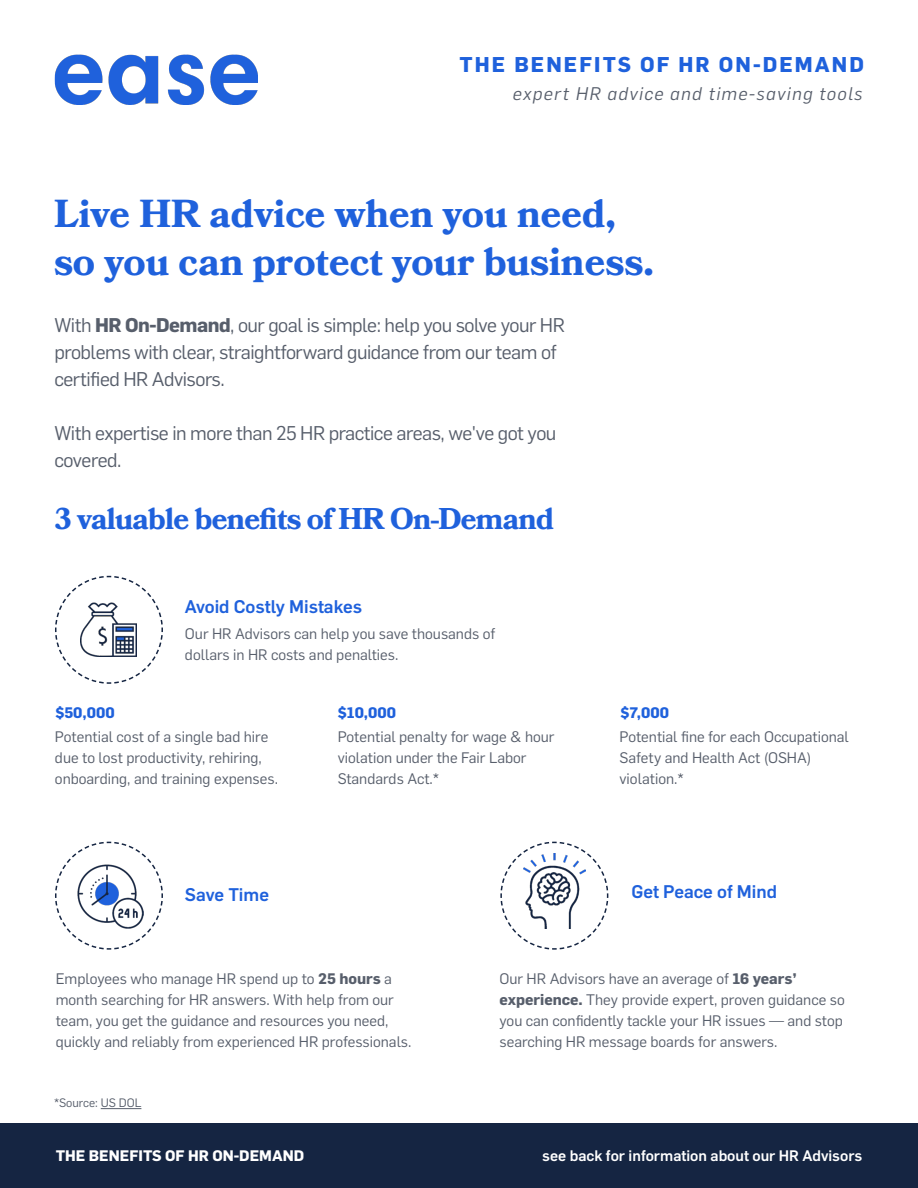
<style>
.page{position:relative;width:918px;height:1188px;background:#fff}
.page>*{position:absolute;margin:0;border:0;box-sizing:border-box;transform-origin:0 0}
.t1{font:700 39px "Bookmania";color:#1f61dc}
.t2{font:700 30px "Bookmania";letter-spacing:-.025em;color:#1f61dc}
.t3{font:700 21px "Flama";letter-spacing:.1em;color:#1f61dc}
.t4{font:19.5px/27px "Flama";letter-spacing:-.025em;color:#575e6b}
.t5{font:500 18px "Flama";color:#1f61dc}
.t6{font:italic 18px "Flama";letter-spacing:.075em;color:#575e6b}
.t7{font:15px/21px "Flama";color:#575e6b}
.t8{font:500 15px "Flama";color:#fff}
.t9{font:700 15px "Flama";color:#fff}
.t10{font:700 15px "Flama";color:#1f61dc}
.t11{font:12px "Flama";color:#575e6b}
.s1{font-weight:700}
</style>
<div class="page">
<div style="left:0;top:1123px;width:918px;height:65px;background:#152542"></div>
<svg style="left:55px;top:575px;width:108px;height:109px"></svg>
<svg style="left:55px;top:841px;width:108px;height:109px"></svg>
<svg style="left:500px;top:841px;width:109px;height:109px"></svg>
<hr style="left:101px;top:1108px;width:40px;height:1px;background:#575e6b">
<img style="left:54px;top:54px;width:204px;height:50px">
<p class="t3" style="left:460px;top:49px;width:406px">THE BENEFITS OF HR ON-DEMAND</p>
<p class="t6" style="left:513px;top:80px;width:351px">expert HR advice and time-saving tools</p>
<p class="t1" style="left:54px;top:190px;width:563px">Live HR advice when you need,</p>
<p class="t1" style="left:54px;top:238px;width:601px">so you can protect your business.</p>
<p class="t4" style="left:54px;top:310px;width:512px">With <span class="s1">HR On-Demand</span>, our goal is simple: help you solve your HR problems with clear, straightforward guidance from our team of certified HR Advisors.</p>
<p class="t4" style="left:54px;top:418px;width:504px">With expertise in more than 25 HR practice areas, we've got you covered.</p>
<p class="t2" style="left:54px;top:501px;width:501px">3 valuable benefits of HR On-Demand</p>
<p class="t5" style="left:185px;top:593px;width:179px">Avoid Costly Mistakes</p>
<p class="t7" style="left:185px;top:622px;width:312px">Our HR Advisors can help you save thousands of dollars in HR costs and penalties.</p>
<p class="t10" style="left:55px;top:702px;width:61px">$50,000</p>
<p class="t10" style="left:338px;top:702px;width:60px">$10,000</p>
<p class="t10" style="left:621px;top:702px;width:50px">$7,000</p>
<p class="t7" style="left:55px;top:726px;width:225px">Potential cost of a single bad hire due to lost productivity, rehiring, onboarding, and training expenses.</p>
<p class="t7" style="left:338px;top:726px;width:218px">Potential penalty for wage &amp; hour violation under the Fair Labor<br>Standards Act.*</p>
<p class="t7" style="left:620px;top:726px;width:231px">Potential fine for each Occupational<br>Safety and Health Act (OSHA) violation.*</p>
<p class="t5" style="left:185px;top:881px;width:86px">Save Time</p>
<p class="t5" style="left:631px;top:878px;width:147px">Get Peace of Mind</p>
<p class="t7" style="left:56px;top:967px;width:357px">Employees who manage HR spend up to <span class="s1">25 hours</span> a month searching for HR answers. With help from our team, you get the guidance and resources you need, quickly and reliably from experienced HR professionals.</p>
<p class="t7" style="left:500px;top:967px;width:347px">Our HR Advisors have an average of <span class="s1">16 years’ experience.</span> They provide expert, proven guidance so you can confidently tackle your HR issues — and stop searching HR message boards for answers.</p>
<p class="t11" style="left:54px;top:1094px;width:89px">*Source: US DOL</p>
<p class="t9" style="left:56px;top:1144px;width:250px">THE BENEFITS OF HR ON-DEMAND</p>
<p class="t8" style="left:542px;top:1144px;width:322px">see back for information about our HR Advisors</p>
</div>
